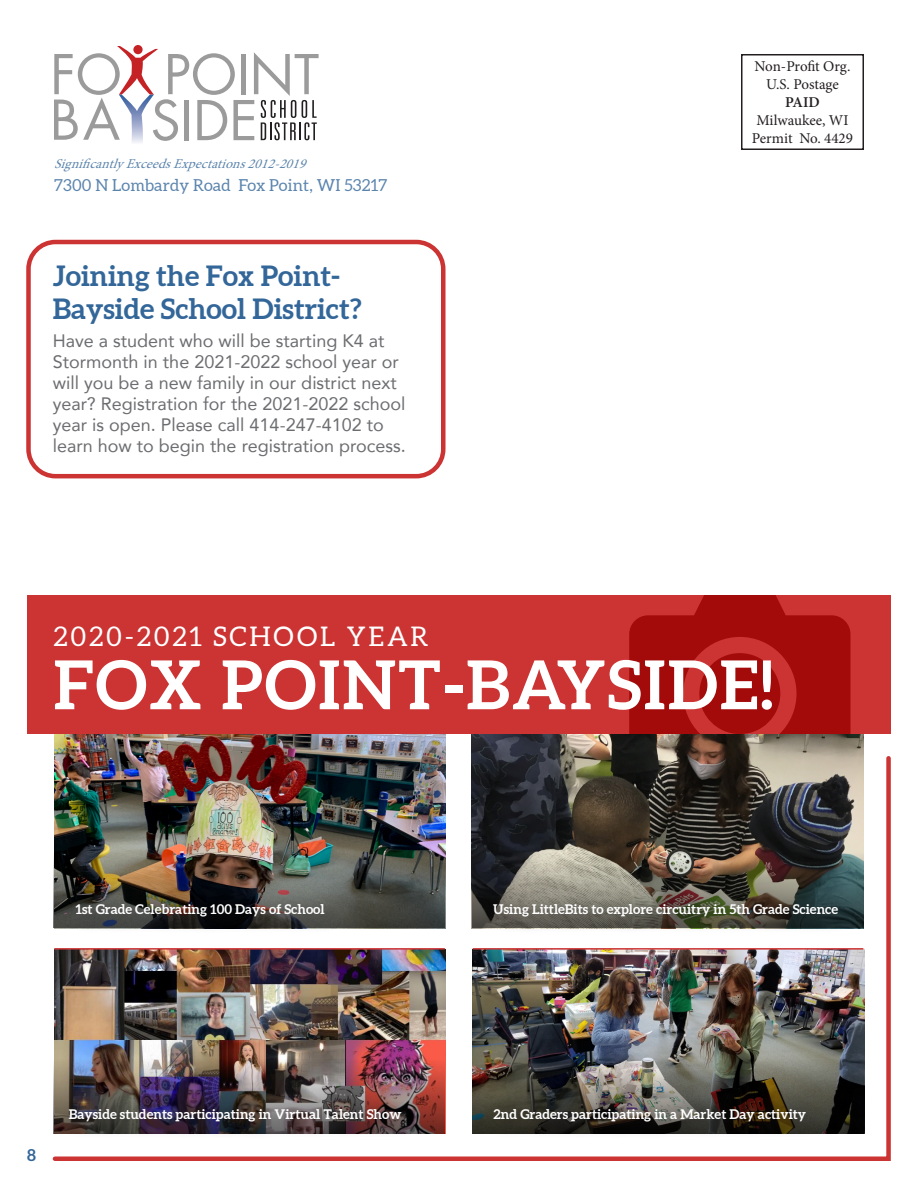
<style>
.page{position:relative;width:918px;height:1188px;background:#fff}
.page>*{position:absolute;margin:0;border:0;box-sizing:border-box;transform-origin:0 0}
.Paragraph_Texts{font:700 67.5px "Aleo";letter-spacing:.03em;color:#fff}
.t1{font:700 28.5px/33px "Aleo";color:#369}
.Paragraph_Texts-2{font:27px "Aleo";letter-spacing:.1em;color:#fff}
.t2{font:18px/21px "Avenir";color:#6c6d70}
.t3{font:16.5px "Aleo";letter-spacing:.01em;color:#369}
.t4{font:700 16.5px "Aleo";color:#369}
.t5{font:15px "Minion Pro";letter-spacing:-.005em;color:#231f20}
.t6{font:600 15px "Minion Pro";color:#231f20}
.Paragraph_Texts-3{font:700 13.5px "Aleo";color:#fff}
.t7{font:italic 13.5px "Minion Pro";color:#369}
</style>
<div class="page">
<img style="left:472px;top:734px;width:392px;height:20px">
<img style="left:55px;top:734px;width:390px;height:20px">
<img style="left:52px;top:754px;width:839px;height:407px">
<div style="left:27px;top:595px;width:864px;height:139px;background:#c33"></div>
<svg style="left:629px;top:595px;width:221px;height:139px"></svg>
<img style="left:472px;top:950px;width:393px;height:183px">
<img style="left:54px;top:950px;width:391px;height:94px">
<img style="left:472px;top:1044px;width:392px;height:90px">
<div style="left:741px;top:54px;width:123px;height:96px;border:2px solid #231f20"></div>
<hr style="left:55px;top:948px;width:389px;height:2px;background:#c33">
<hr style="left:473px;top:948px;width:390px;height:2px;background:#c33">
<img style="left:132px;top:141px;width:11px;height:2px">
<svg style="left:54px;top:46px;width:265px;height:95px"></svg>
<img style="left:53px;top:1044px;width:392px;height:90px">
<img style="left:53px;top:839px;width:392px;height:89px">
<div style="left:67px;top:894px;width:277px;height:41px;background:#231f20;opacity:.75"></div>
<div style="left:60px;top:1098px;width:359px;height:41px;background:#231f20;opacity:.75"></div>
<div style="left:484px;top:894px;width:373px;height:41px;background:#231f20;opacity:.75"></div>
<div style="left:485px;top:1099px;width:339px;height:40px;background:#231f20;opacity:.75"></div>
<div style="left:26px;top:240px;width:420px;height:238px;border:4px solid #c33;border-radius:27px"></div>
<p class="t7" style="left:54px;top:155px;width:259px">SignificantlyExceedsExpectations2012-2019</p>
<p class="t3" style="left:54px;top:175px;width:335px">7300 N Lombardy Road Fox Point, WI 53217</p>
<p class="t1" style="left:53px;top:260px;width:310px">Joining the Fox Point-<br>Bayside School District?</p>
<p class="t2" style="left:53px;top:329px;width:354px">Have a student who will be starting K4 at Stormonth in the 2021-2022 school year or will you be a new family in our district next year? Registration for the 2021-2022 school year is open. Please call 414-247-4102 to learn how to begin the registration process.</p>
<p class="t5" style="left:755px;top:57px;width:97px">Non-Profit Org.</p>
<p class="t5" style="left:766px;top:75px;width:74px">U.S. Postage</p>
<p class="t6" style="left:785px;top:92px;width:36px">PAID</p>
<p class="t5" style="left:756px;top:111px;width:94px">Milwaukee, WI</p>
<p class="t5" style="left:752px;top:129px;width:103px">Permit No. 4429</p>
<p class="Paragraph_Texts-2" style="left:54px;top:621px;width:377px">2020-2021 SCHOOL YEAR</p>
<p class="Paragraph_Texts" style="left:54px;top:643px;width:721px">FOX POINT-BAYSIDE!</p>
<p class="Paragraph_Texts-3" style="left:76px;top:901px;width:251px">1st Grade Celebrating 100 Days of School</p>
<p class="t4" style="left:27px;top:1145px;width:10px">8</p>
<p class="Paragraph_Texts-3" style="left:69px;top:1106px;width:334px">Bayside students participating in Virtual Talent Show</p>
<p class="Paragraph_Texts-3" style="left:493px;top:901px;width:346px">Using LittleBits to explore circuitry in 5th Grade Science</p>
<p class="Paragraph_Texts-3" style="left:494px;top:1106px;width:314px">2nd Graders participating in a Market Day activity</p>
</div>
